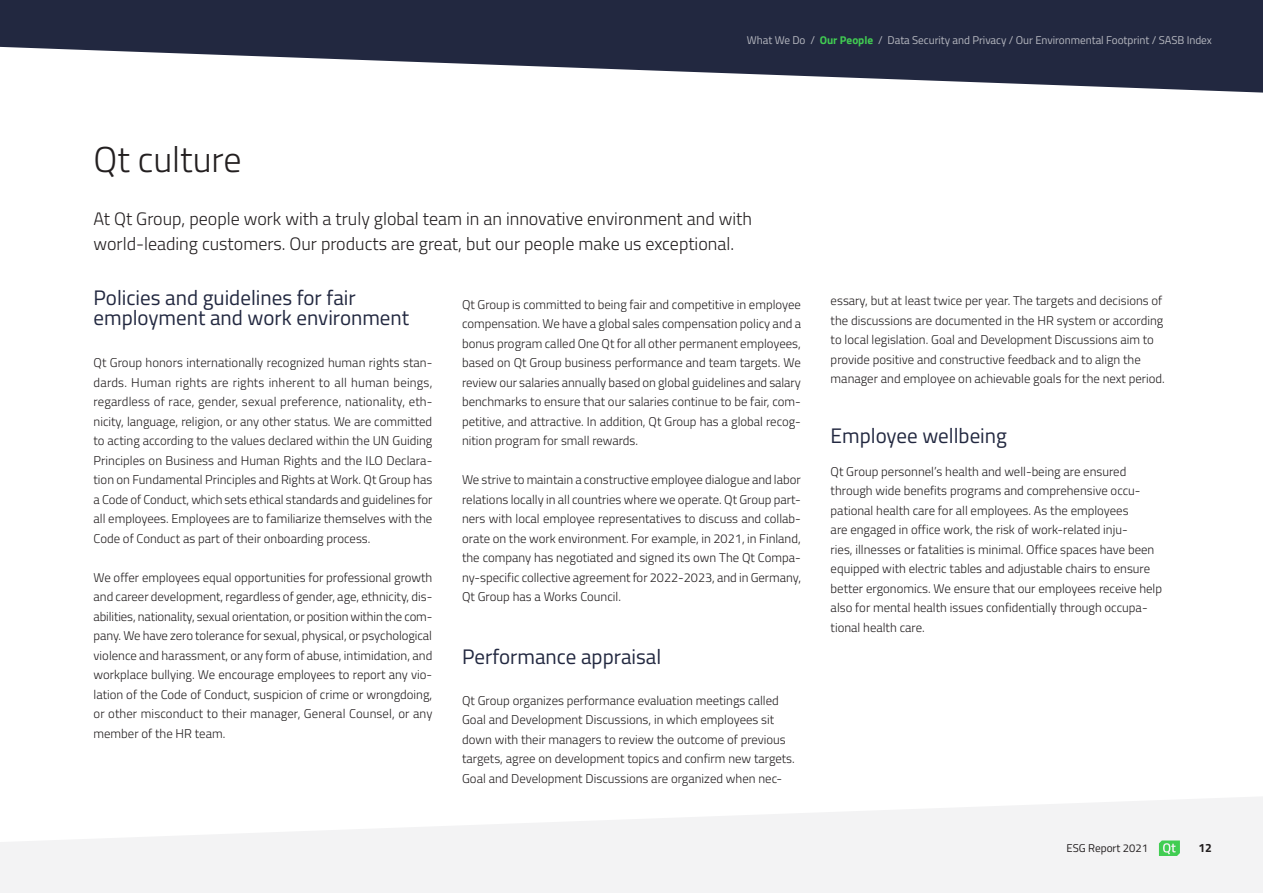
<style>
.page{position:relative;width:1263px;height:893px;background:#fff}
.page>*{position:absolute;margin:0;border:0;box-sizing:border-box;transform-origin:0 0}
.t1{font:300 36px "Titillium Web";color:#231f20}
.t2{font:21px/19.5px "Titillium Web";color:#222840}
.t3{font:300 18px/25.5px "Titillium Web";color:#231f20}
.t4{font:300 12.75px/19.5px "Titillium Web";color:#231f20;text-align:justify}
.t5{font:700 12px "Titillium Web";color:#231f20}
.t6{font:11.25px "Titillium Web";letter-spacing:-.005em;color:#b5b7bf}
.t7{font:11.25px "Titillium Web";color:#231f20}
.s1{font-weight:700;color:#41cd52}
</style>
<div class="page">
<svg style="left:0;top:797px;width:1263px;height:96px;fill:#f3f3f4"></svg>
<svg style="left:0;top:0;width:1263px;height:93px;fill:#222840"></svg>
<svg style="left:1159px;top:840px;width:21px;height:16px"></svg>
<h1 class="t1" style="left:94px;top:134px;width:149px">Qt culture</h1>
<p class="t6" style="left:747px;top:32px;width:467px">What We Do / <span class="s1">Our People</span> / Data Security and Privacy / Our Environmental Footprint / SASB Index</p>
<h3 class="t3" style="left:94px;top:205px;width:660px">At Qt Group, people work with a truly global team in an innovative environment and with world-leading customers. Our products are great, but our people make us exceptional.</h3>
<h2 class="t2" style="left:94px;top:287px;width:317px">Policies and guidelines for fair employment and work environment</h2>
<p class="t4" style="left:94px;top:352px;width:340px">Qt Group honors internationally recognized human rights stan&shy;dards. Human rights are rights inherent to all human beings, regardless of race, gender, sexual preference, nationality, eth&shy;nicity, language, religion, or any other status. We are committed to acting according to the values declared within the UN Guiding Principles on Business and Human Rights and the ILO Declara&shy;tion on Fundamental Principles and Rights at Work. Qt Group has a Code of Conduct, which sets ethical standards and guidelines for all employees. Employees are to familiarize themselves with the Code of Conduct as part of their onboarding process.</p>
<p class="t4" style="left:94px;top:567px;width:340px">We offer employees equal opportunities for professional growth and career development, regardless of gender, age, ethnicity, dis&shy;abilities, nationality, sexual orientation, or position within the com&shy;pany. We have zero tolerance for sexual, physical, or psychological violence and harassment, or any form of abuse, intimidation, and workplace bullying. We encourage employees to report any vio&shy;lation of the Code of Conduct, suspicion of crime or wrongdoing, or other misconduct to their manager, General Counsel, or any member of the HR team.</p>
<p class="t4" style="left:462px;top:294px;width:340px">Qt Group is committed to being fair and competitive in employee compensation. We have a global sales compensation policy and a bonus program called One Qt for all other permanent employees, based on Qt Group business performance and team targets. We review our salaries annually based on global guidelines and salary benchmarks to ensure that our salaries continue to be fair, com&shy;petitive, and attractive. In addition, Qt Group has a global recog&shy;nition program for small rewards.</p>
<p class="t4" style="left:462px;top:469px;width:340px">We strive to maintain a constructive employee dialogue and labor relations locally in all countries where we operate. Qt Group part&shy;ners with local employee representatives to discuss and collab&shy;orate on the work environment. For example, in 2021, in Finland, the company has negotiated and signed its own The Qt Compa&shy;ny-specific collective agreement for 2022-2023, and in Germany, Qt Group has a Works Council.</p>
<h2 class="t2" style="left:462px;top:646px;width:201px">Performance appraisal</h2>
<p class="t4" style="left:462px;top:690px;width:334px;text-align:left">Qt Group organizes performance evaluation meetings called Goal and Development Discussions, in which employees sit down with their managers to review the outcome of previous targets, agree on development topics and confirm new targets.<br>Goal and Development Discussions are organized when nec-</p>
<p class="t4" style="left:831px;top:290px;width:336px;text-align:left">essary, but at least twice per year. The targets and decisions of the discussions are documented in the HR system or according to local legislation. Goal and Development Discussions aim to provide positive and constructive feedback and to align the manager and employee on achievable goals for the next period.</p>
<h2 class="t2" style="left:831px;top:425px;width:178px">Employee wellbeing</h2>
<p class="t4" style="left:831px;top:461px;width:333px;text-align:left">Qt Group personnel’s health and well-being are ensured through wide benefits programs and comprehensive occu&shy;pational health care for all employees. As the employees<br>are engaged in office work, the risk of work-related inju-<br>ries, illnesses or fatalities is minimal. Office spaces have been equipped with electric tables and adjustable chairs to ensure better ergonomics. We ensure that our employees receive help also for mental health issues confidentially through occupa&shy;tional health care.</p>
<p class="t7" style="left:1066px;top:839px;width:83px">ESG Report 2021</p>
<p class="t5" style="left:1198px;top:839px;width:15px">12</p>
</div>
